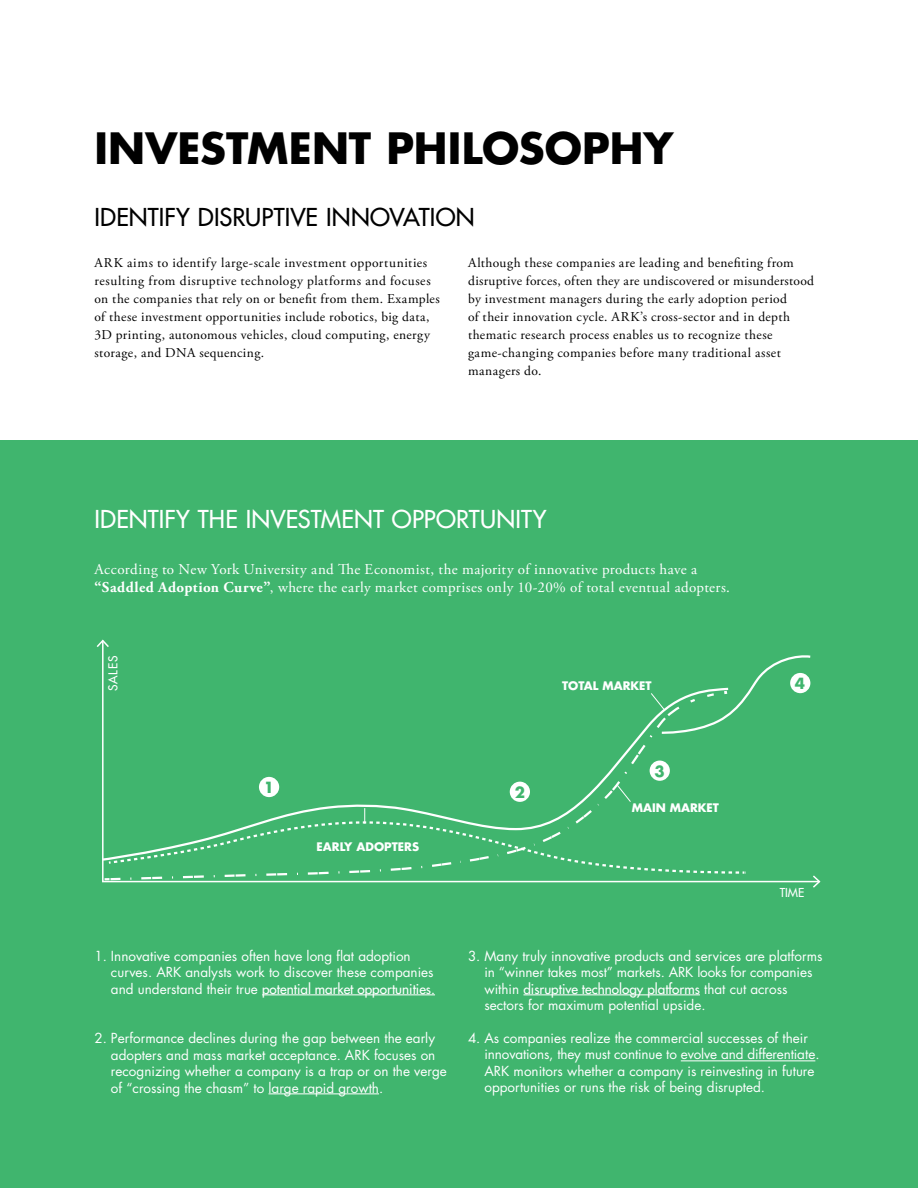
<style>
.page{position:relative;width:918px;height:1188px;background:#fff}
.page>*{position:absolute;margin:0;border:0;box-sizing:border-box;transform-origin:0 0}
.t1{font:700 42px "Futura Std";color:#000}
.t2{font:500 24px "Futura Std";letter-spacing:.005em;color:#fff}
.t3{font:500 24px "Futura Std";letter-spacing:.005em;color:#000}
.t4{font:15px/18px "Adobe Garamond Pro";letter-spacing:.02em;color:#fff}
.t5{font:700 15px "Futura Std";color:#40b56e}
.t6{font:13.5px/16.5px "Futura Std";color:#fff}
.t7{font:13.5px/18px "Adobe Garamond Pro";letter-spacing:.03em;color:#000}
.t8{font:500 12px "Futura Std";letter-spacing:.025em;color:#fff}
.t9{font:700 11.55px "Futura Std";color:#fff}
.s1{font-weight:700}
.s2{font-weight:500}
</style>
<div class="page">
<div style="left:0;top:441px;width:918px;height:747px;background:#40b56e"></div>
<hr style="left:262px;top:995px;width:173px;height:1px;background:#fff">
<hr style="left:269px;top:1094px;width:110px;height:1px;background:#fff">
<hr style="left:523px;top:995px;width:177px;height:1px;background:#fff">
<hr style="left:681px;top:1061px;width:134px;height:1px;background:#fff">
<svg style="left:102px;top:649px;width:709px;height:234px"></svg>
<svg style="left:96px;top:639px;width:13px;height:10px"></svg>
<svg style="left:811px;top:875px;width:10px;height:13px"></svg>
<svg style="left:650px;top:692px;width:48px;height:28px"></svg>
<div style="left:790px;top:673px;width:20px;height:20px;background:#fff;border-radius:50%"></div>
<svg style="left:106px;top:733px;width:641px;height:148px"></svg>
<h1 class="t1" style="left:94px;top:121px;width:581px">INVESTMENT PHILOSOPHY</h1>
<h2 class="t3" style="left:94px;top:202px;width:382px">IDENTIFY DISRUPTIVE INNOVATION</h2>
<p class="t7" style="left:94px;top:254px;width:347px">ARK aims to identify large-scale investment opportunities resulting from disruptive technology platforms and focuses on the companies that rely on or benefit from them. Examples of these investment opportunities include robotics, big data, 3D printing, autonomous vehicles, cloud computing, energy storage, and DNA sequencing.</p>
<p class="t7" style="left:468px;top:254px;width:348px">Although these companies are leading and benefiting from disruptive forces, often they are undiscovered or misunderstood by investment managers during the early adoption period<br>of their innovation cycle. ARK’s cross-sector and in depth thematic research process enables us to recognize these game-changing companies before many traditional asset managers do.</p>
<h2 class="t2" style="left:94px;top:504px;width:453px">IDENTIFY THE INVESTMENT OPPORTUNITY</h2>
<p class="t4" style="left:94px;top:561px;width:637px">According to New York University and The Economist, the majority of innovative products have a <span class="s1">“Saddled Adoption Curve”</span>, where the early market comprises only 10-20% of total eventual adopters.</p>
<p class="t8" style="left:106px;top:691px;width:37px;rotate:-90deg">SALES</p>
<p class="t5" style="left:264px;top:778px;width:12px">1</p>
<p class="t5" style="left:515px;top:782px;width:12px">2</p>
<p class="t9" style="left:317px;top:839px;width:104px">EARLY ADOPTERS</p>
<p class="t9" style="left:562px;top:678px;width:91px">TOTAL MARKET</p>
<p class="t5" style="left:655px;top:761px;width:12px">3</p>
<p class="t9" style="left:632px;top:800px;width:89px">MAIN MARKET</p>
<p class="t5" style="left:795px;top:673px;width:12px">4</p>
<p class="t8" style="left:780px;top:885px;width:26px">TIME</p>
<p class="t6" style="left:111px;top:947px;width:326px;text-indent:-16px">1. Innovative companies often have long flat adoption curves. ARK analysts work to discover these companies and understand their true <span class="s2">potential market opportunities.</span></p>
<p class="t6" style="left:111px;top:1030px;width:337px;text-indent:-16px">2. Performance declines during the gap between the early adopters and mass market acceptance. ARK focuses on recognizing whether a company is a trap or on the verge of “crossing the chasm” to large rapid growth.</p>
<p class="t6" style="left:484px;top:947px;width:340px;text-indent:-16px">3. Many truly innovative products and services are platforms in “winner takes most” markets. ARK looks for companies within <span class="s2">disruptive technology platforms</span> that cut across sectors for maximum potential upside.</p>
<p class="t6" style="left:484px;top:1030px;width:337px;text-indent:-16px">4. As companies realize the commercial successes of their innovations, they must continue to evolve and differentiate.<br>ARK monitors whether a company is reinvesting in future opportunities or runs the risk of being disrupted.</p>
</div>
